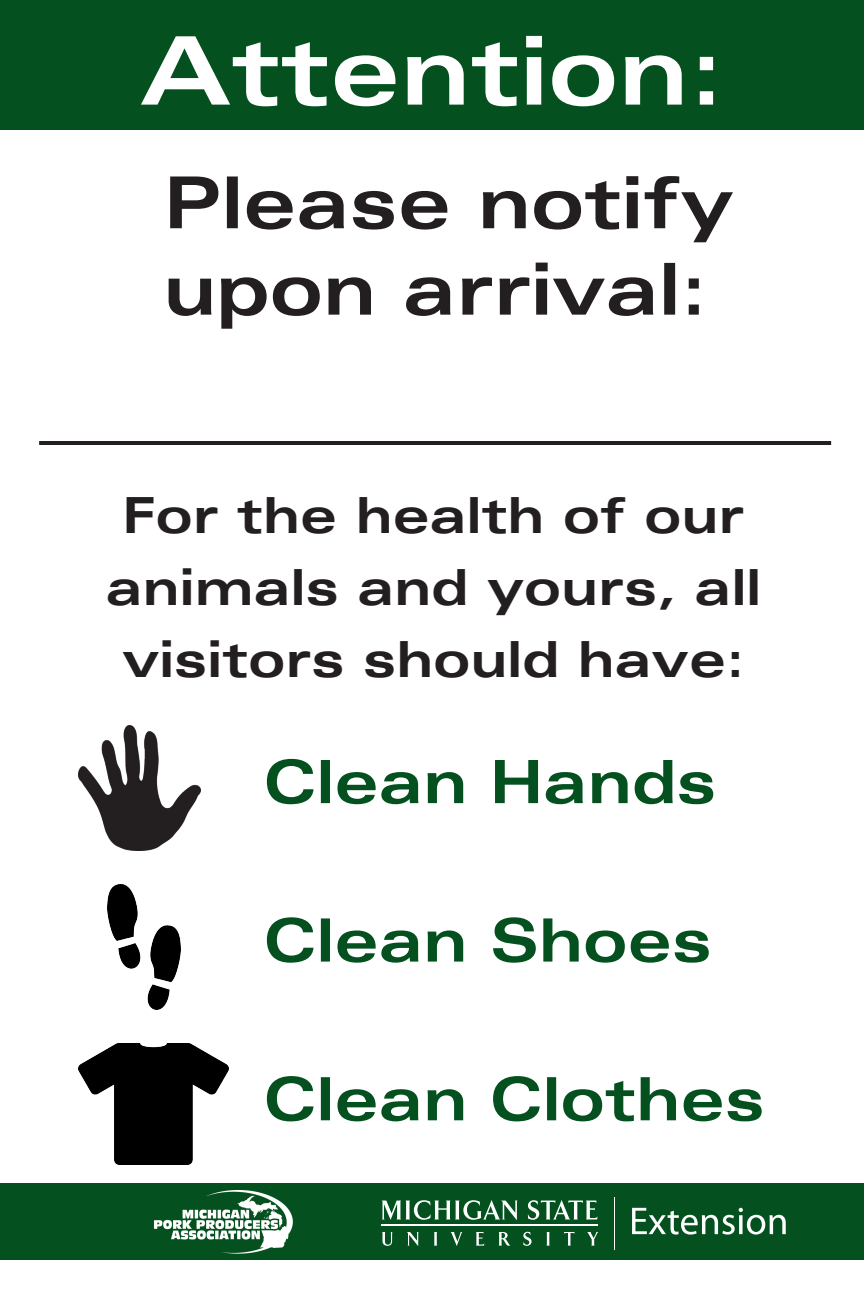
<style>
.page{position:relative;width:864px;height:1296px;background:#fff}
.page>*{position:absolute;margin:0;border:0;box-sizing:border-box;transform-origin:0 0}
.t1{font:700 expanded 95px "Univers";color:#fff}
.t2{font:700 expanded 72px "Univers";color:#231f20}
.t3{font:700 expanded 60px "Univers";color:#04511f}
.t4{font:700 expanded 50px "Univers";color:#231f20}
</style>
<div class="page">
<div style="left:0;top:0;width:864px;height:130px;background:#04511f"></div>
<img style="left:79px;top:1043px;width:149px;height:121px">
<img style="left:79px;top:726px;width:121px;height:125px">
<img style="left:108px;top:885px;width:73px;height:125px">
<hr style="left:39px;top:441px;width:792px;height:4px;background:#231f20">
<div style="left:0;top:1183px;width:864px;height:77px;background:#04511f"></div>
<img style="left:154px;top:1190px;width:138px;height:63px">
<svg style="left:382px;top:1232px;width:11px;height:14px"></svg>
<svg style="left:407px;top:1232px;width:12px;height:14px"></svg>
<svg style="left:434px;top:1232px;width:3px;height:14px"></svg>
<svg style="left:450px;top:1232px;width:12px;height:14px"></svg>
<svg style="left:476px;top:1232px;width:8px;height:14px"></svg>
<svg style="left:499px;top:1232px;width:12px;height:14px"></svg>
<svg style="left:523px;top:1232px;width:9px;height:14px"></svg>
<svg style="left:546px;top:1232px;width:4px;height:14px"></svg>
<svg style="left:564px;top:1232px;width:10px;height:14px"></svg>
<svg style="left:587px;top:1232px;width:12px;height:14px"></svg>
<svg style="left:382px;top:1200px;width:136px;height:20px"></svg>
<svg style="left:528px;top:1200px;width:70px;height:20px"></svg>
<hr style="left:382px;top:1224px;width:216px;height:2px;background:#fff">
<svg style="left:632px;top:1208px;width:154px;height:27px"></svg>
<hr style="left:615px;top:1197px;width:1px;height:52px;background:#fff">
<p class="t1" style="left:140px;top:17px;width:585px">Attention:</p>
<p class="t2" style="left:163px;top:162px;width:572px">Please notify</p>
<p class="t2" style="left:163px;top:248px;width:545px">upon arrival:</p>
<p class="t4" style="left:122px;top:486px;width:624px">For the health of our</p>
<p class="t4" style="left:106px;top:558px;width:657px">animals and yours, all</p>
<p class="t4" style="left:122px;top:630px;width:624px">visitors should have:</p>
<p class="t3" style="left:263px;top:748px;width:455px">Clean Hands</p>
<p class="t3" style="left:263px;top:906px;width:450px">Clean Shoes</p>
<p class="t3" style="left:263px;top:1065px;width:503px">Clean Clothes</p>
</div>
